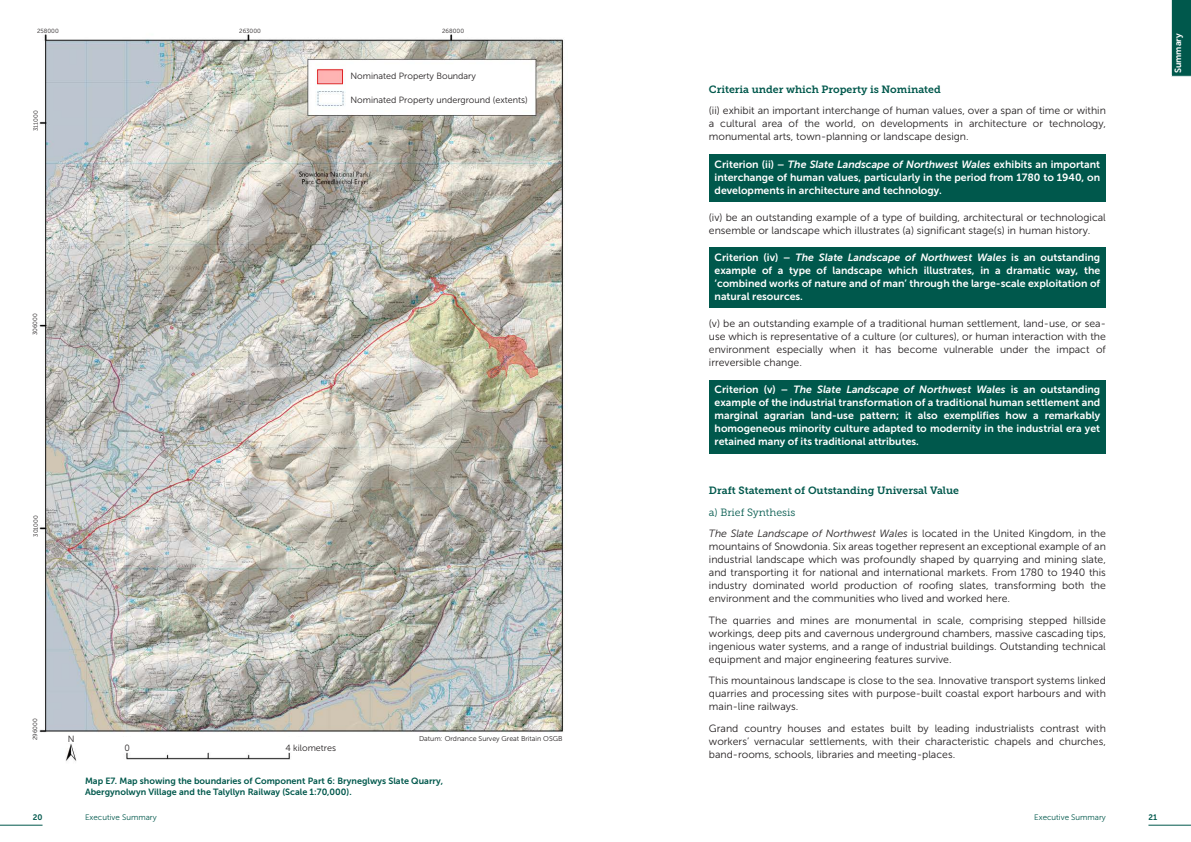
<style>
.page{position:relative;width:1191px;height:842px;background:#fff}
.page>*{position:absolute;margin:0;border:0;box-sizing:border-box;transform-origin:0 0}
.t1{font:10.5px/13px "Museo Sans 300";color:#231f20;text-align:justify}
.t2{font:10.5px/13px "Museo Sans 700";color:#fff;text-align:justify}
.t3{font:10.5px "Museo Slab 700";color:#00584c}
.t4{font:10.5px "Museo Slab 300";color:#00584c}
.t5{font:9px/11px "Museo Sans 700";color:#00584c}
.t6{font:9px "Museo Sans 300";color:#231f20}
.t7{font:9px "Museo Sans 700";color:#fff}
.t8{font:8px "Museo Sans 300";color:#00584c}
.t9{font:8px "Museo Sans 700";color:#00584c}
.t10{font:7px "Museo Sans 300";color:#231f20}
.t11{font:6px "Museo Sans 300";color:#231f20}
.s1{font-style:italic}
</style>
<div class="page">
<hr style="left:1148px;top:825px;width:43px;height:1px;background:#00584c">
<svg style="left:1171px;top:0;width:20px;height:77px;background:#0e6155"></svg>
<hr style="left:0;top:825px;width:43px;height:1px;background:#00584c">
<div style="left:709px;top:154px;width:397px;height:48px;background:#00584c"></div>
<div style="left:709px;top:247px;width:397px;height:61px;background:#00584c"></div>
<div style="left:709px;top:380px;width:397px;height:74px;background:#00584c"></div>
<img style="left:39px;top:34px;width:525px;height:727px">
<div style="left:347px;top:72px;width:181px;height:36px;background:#fff"></div>
<div style="left:283px;top:737px;width:30px;height:12px;background:#fff"></div>
<div style="left:119px;top:737px;width:14px;height:12px;background:#fff"></div>
<div style="left:63px;top:734px;width:15px;height:9px;background:#fff"></div>
<div style="left:317px;top:70px;width:26px;height:14px;border:1px solid #df2426"></div>
<p class="t11" style="left:37px;top:28px;width:23px">258000</p>
<p class="t11" style="left:239px;top:28px;width:23px">263000</p>
<p class="t11" style="left:442px;top:28px;width:23px">268000</p>
<p class="t11" style="left:33px;top:131px;width:22px;rotate:-90deg">311000</p>
<p class="t6" style="left:350px;top:71px;width:127px">Nominated Property Boundary</p>
<p class="t6" style="left:350px;top:95px;width:179px">Nominated Property underground (extents)</p>
<p class="t11" style="left:32px;top:335px;width:23px;rotate:-90deg">306000</p>
<p class="t11" style="left:33px;top:537px;width:23px;rotate:-90deg">301000</p>
<p class="t11" style="left:32px;top:740px;width:23px;rotate:-90deg">296000</p>
<p class="t6" style="left:68px;top:734px;width:8px">N</p>
<p class="t6" style="left:124px;top:743px;width:7px">0</p>
<p class="t6" style="left:285px;top:743px;width:52px">4 kilometres</p>
<p class="t10" style="left:419px;top:734px;width:145px">Datum: Ordnance Survey Great Britain OSGB</p>
<p class="t5" style="left:85px;top:775px;width:359px">Map E7. Map showing the boundaries of Component Part 6: Bryneglwys Slate Quarry,<br>Abergynolwyn Village and the Talyllyn Railway (Scale 1:70,000).</p>
<p class="t9" style="left:33px;top:812px;width:11px">20</p>
<p class="t8" style="left:85px;top:812px;width:73px">Executive Summary</p>
<p class="t3" style="left:709px;top:83px;width:233px">Criteria under which Property is Nominated</p>
<p class="t1" style="left:709px;top:104px;width:398px">(ii) exhibit an important interchange of human values, over a span of time or within a cultural area of the world, on developments in architecture or technology, monumental arts, town-planning or landscape design.</p>
<p class="t2" style="left:714px;top:157px;width:387px">Criterion (ii) – <span class="s1">The Slate Landscape of Northwest Wales</span> exhibits an important interchange of human values, particularly in the period from 1780 to 1940, on developments in architecture and technology.</p>
<p class="t1" style="left:709px;top:211px;width:398px">(iv) be an outstanding example of a type of building, architectural or technological ensemble or landscape which illustrates (a) significant stage(s) in human history.</p>
<p class="t2" style="left:714px;top:251px;width:387px">Criterion (iv) – <span class="s1">The Slate Landscape of Northwest Wales</span> is an outstanding example of a type of landscape which illustrates, in a dramatic way, the ‘combined works of nature and of man’ through the large-scale exploitation of natural resources.</p>
<p class="t1" style="left:709px;top:317px;width:398px">(v) be an outstanding example of a traditional human settlement, land-use, or sea&shy;use which is representative of a culture (or cultures), or human interaction with the environment especially when it has become vulnerable under the impact of irreversible change.</p>
<p class="t2" style="left:714px;top:383px;width:387px">Criterion (v) – <span class="s1">The Slate Landscape of Northwest Wales</span> is an outstanding example of the industrial transformation of a traditional human settlement and marginal agrarian land-use pattern; it also exemplifies how a remarkably homogeneous minority culture adapted to modernity in the industrial era yet retained many of its traditional attributes.</p>
<p class="t3" style="left:709px;top:484px;width:252px">Draft Statement of Outstanding Universal Value</p>
<p class="t4" style="left:709px;top:506px;width:88px">a) Brief Synthesis</p>
<p class="t1" style="left:709px;top:527px;width:398px"><span class="s1">The Slate Landscape of Northwest Wales</span> is located in the United Kingdom, in the mountains of Snowdonia. Six areas together represent an exceptional example of an industrial landscape which was profoundly shaped by quarrying and mining slate, and transporting it for national and international markets. From 1780 to 1940 this industry dominated world production of roofing slates, transforming both the environment and the communities who lived and worked here.</p>
<p class="t1" style="left:709px;top:613px;width:398px">The quarries and mines are monumental in scale, comprising stepped hillside workings, deep pits and cavernous underground chambers, massive cascading tips, ingenious water systems, and a range of industrial buildings. Outstanding technical equipment and major engineering features survive.</p>
<p class="t1" style="left:709px;top:674px;width:398px">This mountainous landscape is close to the sea. Innovative transport systems linked quarries and processing sites with purpose-built coastal export harbours and with main-line railways.</p>
<p class="t1" style="left:709px;top:721px;width:398px">Grand country houses and estates built by leading industrialists contrast with workers’ vernacular settlements, with their characteristic chapels and churches, band-rooms, schools, libraries and meeting-places.</p>
<p class="t7" style="left:1173px;top:73px;width:42px;rotate:-90deg">Summary</p>
<p class="t8" style="left:1034px;top:812px;width:73px">Executive Summary</p>
<p class="t9" style="left:1148px;top:812px;width:10px">21</p>
</div>
